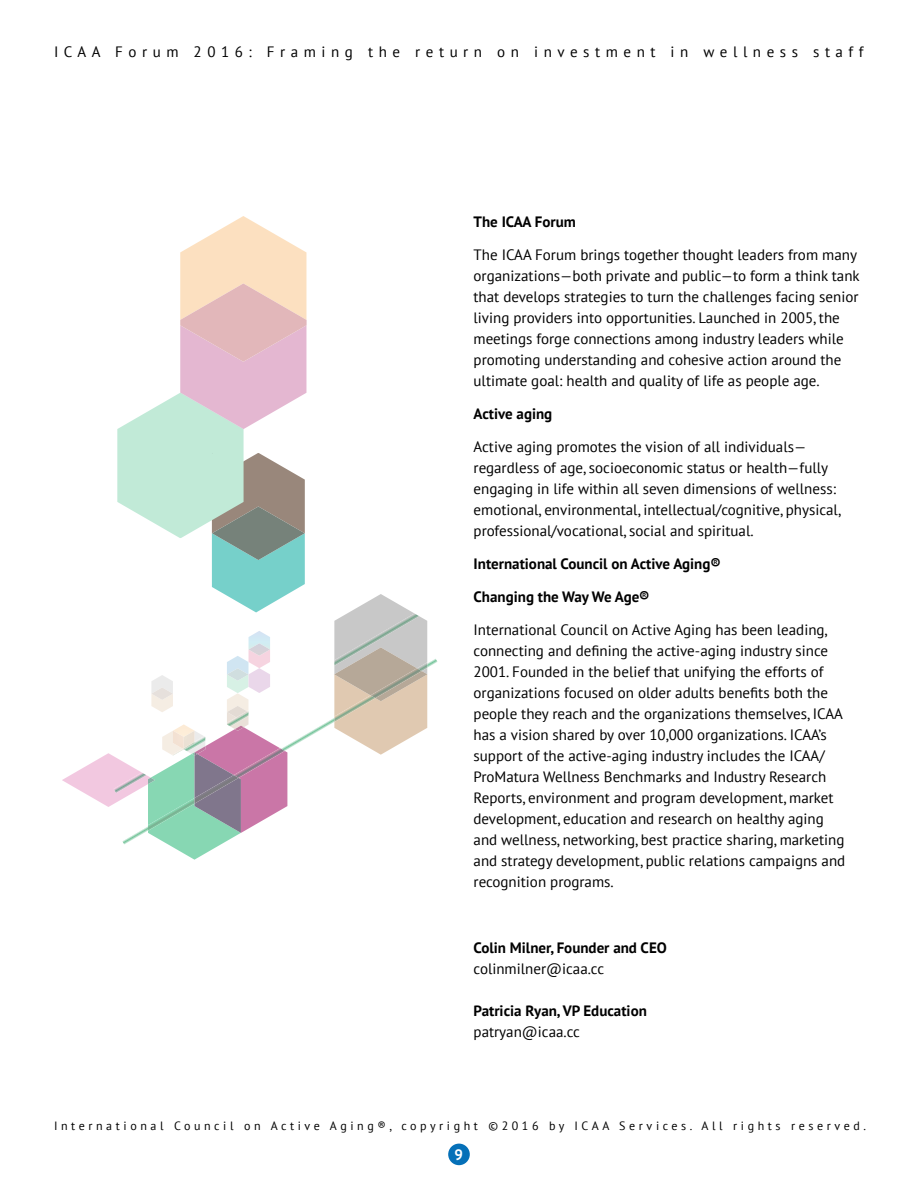
<style>
.page{position:relative;width:918px;height:1188px;background:#fff}
.page>*{position:absolute;margin:0;border:0;box-sizing:border-box;transform-origin:0 0}
.t1{font:15px/21px "PT Sans";color:#000}
.t2{font:700 15px "PT Sans";color:#000}
.t3{font:15px "PT Sans";letter-spacing:.37em;color:#000}
.t4{font:700 15px "PT Sans";color:#fff}
.t5{font:12px "PT Sans";letter-spacing:.3em;color:#000}
</style>
<div class="page">
<div style="left:448px;top:1144px;width:22px;height:21px;background:#0570b8;border-radius:50%"></div>
<svg style="left:117px;top:216px;width:189px;height:396px"></svg>
<svg style="left:287px;top:658px;width:151px;height:149px"></svg>
<svg style="left:334px;top:594px;width:93px;height:161px"></svg>
<svg style="left:62px;top:631px;width:225px;height:229px"></svg>
<p class="t3" style="left:54px;top:42px;width:811px">ICAA Forum 2016: Framing the return on investment in wellness staff</p>
<p class="t2" style="left:474px;top:212px;width:104px">The ICAA Forum</p>
<p class="t1" style="left:474px;top:244px;width:388px">The ICAA Forum brings together thought leaders from many organizations—both private and public—to form a think tank that develops strategies to turn the challenges facing senior living providers into opportunities. Launched in 2005, the meetings forge connections among industry leaders while promoting understanding and cohesive action around the ultimate goal: health and quality of life as people age.</p>
<p class="t2" style="left:474px;top:404px;width:80px">Active aging</p>
<p class="t1" style="left:474px;top:436px;width:369px">Active aging promotes the vision of all individuals— regardless of age, socioeconomic status or health—fully engaging in life within all seven dimensions of wellness: emotional, environmental, intellectual/cognitive, physical, professional/vocational, social and spiritual.</p>
<p class="t2" style="left:474px;top:554px;width:249px">International Council on Active Aging®</p>
<p class="t2" style="left:474px;top:587px;width:177px">Changing the Way We Age®</p>
<p class="t1" style="left:474px;top:619px;width:373px">International Council on Active Aging has been leading, connecting and defining the active-aging industry since 2001. Founded in the belief that unifying the efforts of organizations focused on older adults benefits both the people they reach and the organizations themselves, ICAA has a vision shared by over 10,000 organizations. ICAA’s support of the active-aging industry includes the ICAA/ ProMatura Wellness Benchmarks and Industry Research Reports, environment and program development, market development, education and research on healthy aging and wellness, networking, best practice sharing, marketing and strategy development, public relations campaigns and recognition programs.</p>
<p class="t2" style="left:474px;top:938px;width:195px">Colin Milner, Founder and CEO</p>
<p class="t1" style="left:474px;top:958px;width:132px">colinmilner@icaa.cc</p>
<p class="t2" style="left:474px;top:1001px;width:175px">Patricia Ryan, VP Education</p>
<p class="t1" style="left:474px;top:1021px;width:108px">patryan@icaa.cc</p>
<p class="t5" style="left:54px;top:1118px;width:814px">International Council on Active Aging®, copyright ©2016 by ICAA Services. All rights reserved.</p>
<p class="t4" style="left:454px;top:1145px;width:10px">9</p>
</div>
